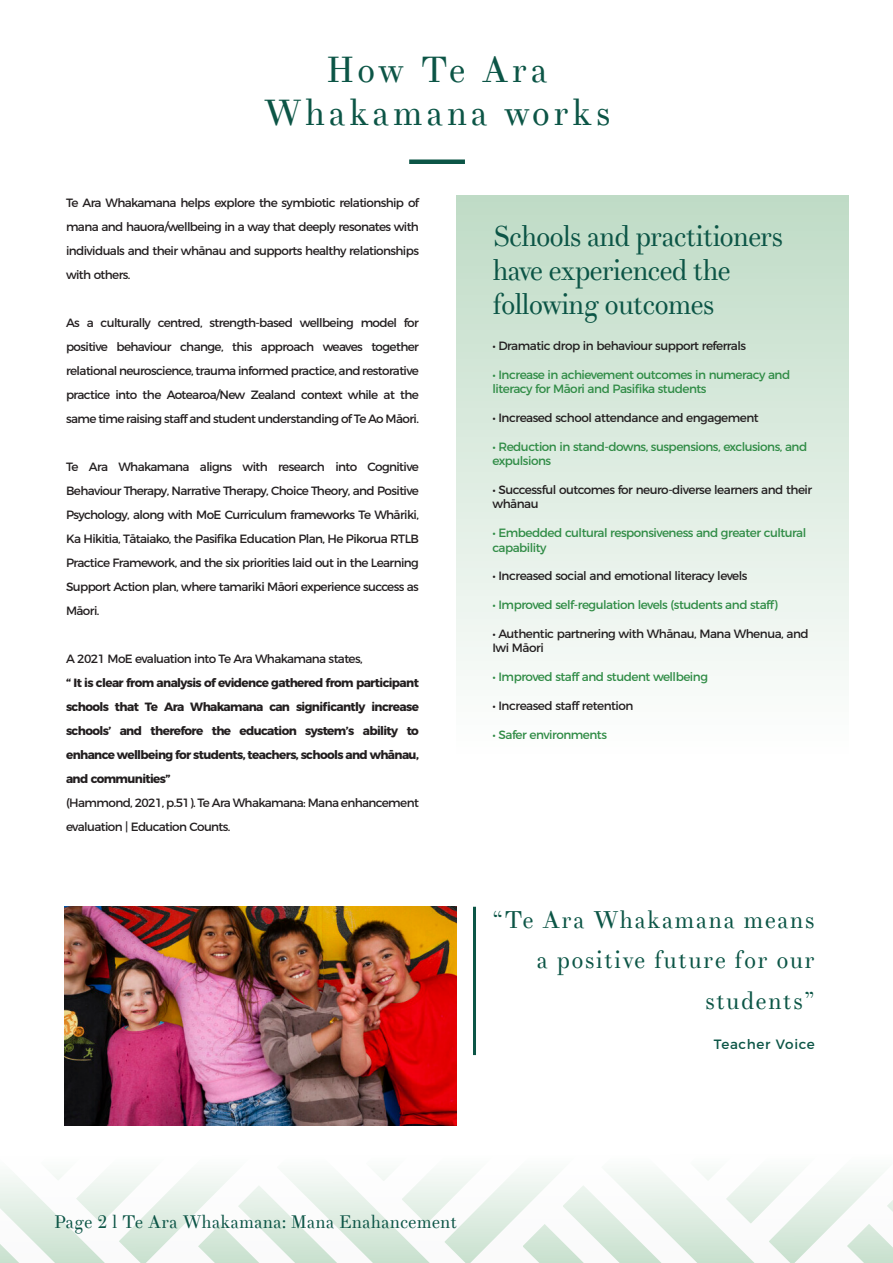
<style>
.page{position:relative;width:893px;height:1263px;background:#fff}
.page>*{position:absolute;margin:0;border:0;box-sizing:border-box;transform-origin:0 0}
.TOC_Title_Text{font:36px/43.2px "Theano Didot";letter-spacing:.09em;color:#0c5546;text-align:center}
.t1{font:28.5px/34.2px "Theano Didot";letter-spacing:-.04em;color:#0c5546}
.Body_Text_2{font:24px/40.5px "Theano Didot";letter-spacing:.05em;color:#0c5546;text-align:right}
.t2{font:18px "Theano Didot";color:#0c5546}
.Body_Text_2-2{font:13.5px "Montserrat";letter-spacing:.05em;color:#0c5546}
.t3{font:12px/24px "Montserrat";letter-spacing:-.05em;color:#231f20}
.t4{font:12px/14.4px "Montserrat";letter-spacing:-.04em;color:#308c46}
.t5{font:700 12px/24px "Montserrat";letter-spacing:-.05em;color:#231f20;text-align:justify}
</style>
<div class="page">
<hr style="left:473px;top:907px;width:3px;height:148px;background:#0c5546">
<svg style="left:0;top:1173px;width:893px;height:90px"></svg>
<div style="left:456px;top:195px;width:393px;height:563px;background:linear-gradient(to bottom,#bfdbc6,#fefefe)"></div>
<img style="left:64px;top:907px;width:392px;height:219px">
<div style="left:409px;top:159px;width:56px;height:5px;background:#0c5546"></div>
<p class="TOC_Title_Text" style="left:264px;top:48px;width:348px">How Te Ara<br>Whakamana works</p>
<p class="t3" style="left:66px;top:189px;width:354px;text-align:justify">Te Ara Whakamana helps explore the symbiotic relationship of mana and hauora/wellbeing in a way that deeply resonates with individuals and their whānau and supports healthy relationships with others.</p>
<p class="t3" style="left:66px;top:309px;width:354px;text-align:justify">As a culturally centred, strength-based wellbeing model for positive behaviour change, this approach weaves together relational neuroscience, trauma informed practice, and restorative practice into the Aotearoa/New Zealand context while at the same time raising staff and student understanding of Te Ao Māori.</p>
<p class="t3" style="left:66px;top:453px;width:354px;text-align:justify">Te Ara Whakamana aligns with research into Cognitive Behaviour Therapy, Narrative Therapy, Choice Theory, and Positive Psychology, along with MoE Curriculum frameworks Te Whāriki, Ka Hikitia, Tātaiako, the Pasifika Education Plan, He Pikorua RTLB Practice Framework, and the six priorities laid out in the Learning Support Action plan, where tamariki Māori experience success as Māori.</p>
<p class="t3" style="left:66px;top:645px;width:298px">A 2021 MoE evaluation into Te Ara Whakamana states,</p>
<p class="t5" style="left:66px;top:669px;width:354px">“ It is clear from analysis of evidence gathered from participant schools that Te Ara Whakamana can significantly increase schools’ and therefore the education system’s ability to enhance wellbeing for students, teachers, schools and whānau, and communities”</p>
<p class="t3" style="left:66px;top:789px;width:354px">(Hammond, 2021, p.51). Te Ara Whakamana: Mana enhancement evaluation | Education Counts.</p>
<p class="t1" style="left:492px;top:219px;width:292px">Schools and practitioners have experienced the following outcomes</p>
<p class="t3" style="left:492px;top:333px;width:255px">• Dramatic drop in behaviour support referrals</p>
<p class="t4" style="left:492px;top:366px;width:299px">• Increase in achievement outcomes in numeracy and literacy for Māori and Pasifika students</p>
<p class="t3" style="left:492px;top:405px;width:268px">• Increased school attendance and engagement</p>
<p class="t4" style="left:492px;top:438px;width:316px">• Reduction in stand-downs, suspensions, exclusions, and expulsions</p>
<p class="t3" style="left:492px;top:482px;width:321px;line-height:14.4px">• Successful outcomes for neuro-diverse learners and their whānau</p>
<p class="t4" style="left:492px;top:525px;width:315px">• Embedded cultural responsiveness and greater cultural capability</p>
<p class="t3" style="left:492px;top:563px;width:257px">• Increased social and emotional literacy levels</p>
<p class="t4" style="left:492px;top:597px;width:287px">• Improved self-regulation levels (students and staff)</p>
<p class="t3" style="left:492px;top:626px;width:318px;line-height:14.4px">• Authentic partnering with Whānau, Mana Whenua, and<br>Iwi Māori</p>
<p class="t4" style="left:492px;top:669px;width:217px">• Improved staff and student wellbeing</p>
<p class="t3" style="left:492px;top:693px;width:142px">• Increased staff retention</p>
<p class="t4" style="left:492px;top:726px;width:116px">• Safer environments</p>
<p class="Body_Text_2" style="left:492px;top:899px;width:324px">“Te Ara Whakamana means a positive future for our students”</p>
<p class="Body_Text_2-2" style="left:714px;top:1033px;width:102px">Teacher Voice</p>
<p class="t2" style="left:54px;top:1211px;width:405px">Page 2 l Te Ara Whakamana: Mana Enahancement</p>
</div>
